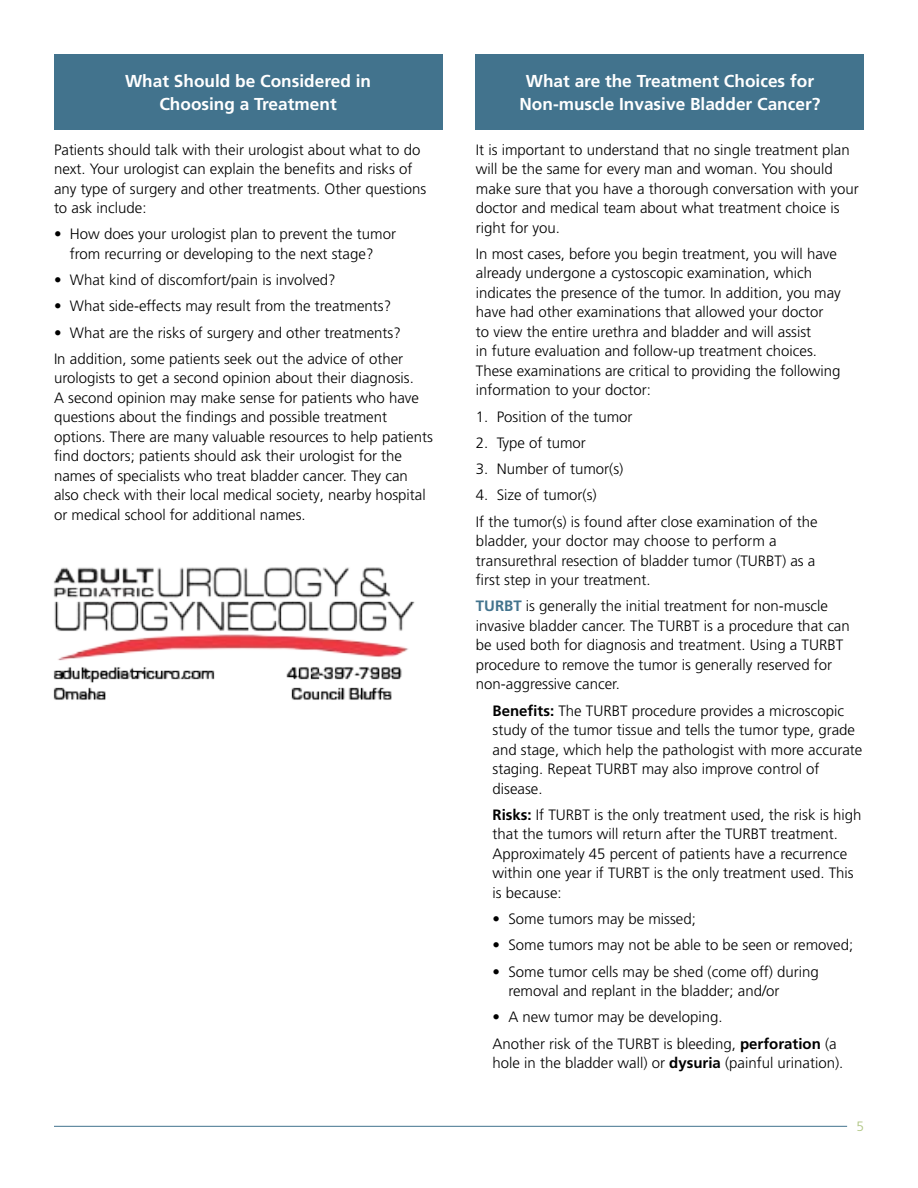
<style>
.page{position:relative;width:918px;height:1188px;background:#fff}
.page>*{position:absolute;margin:0;border:0;box-sizing:border-box;transform-origin:0 0}
.t1{font:700 17.25px/22.5px "Frutiger LT Pro";color:#fff;text-align:center}
.t2{font:300 15px/19.5px "Frutiger LT Pro";color:#000}
.t3{font:300 13.5px "Frutiger LT Pro";color:#acc37e}
.s1{font-weight:700;color:#42738d}
.s2{font-weight:700}
</style>
<div class="page">
<hr style="left:54px;top:1126px;width:793px;height:1px;background:#42738d">
<div style="left:54px;top:54px;width:388px;height:76px;background:#42738d"></div>
<div style="left:476px;top:54px;width:388px;height:76px;background:#42738d"></div>
<img style="left:53px;top:567px;width:362px;height:133px">
<p class="t1" style="left:125px;top:70px;width:248px">What Should be Considered in<br>Choosing a Treatment</p>
<p class="t1" style="left:519px;top:70px;width:302px">What are the Treatment Choices for<br>Non-muscle Invasive Bladder Cancer?</p>
<p class="t2" style="left:54px;top:140px;width:374px">Patients should talk with their urologist about what to do next. Your urologist can explain the benefits and risks of any type of surgery and other treatments. Other questions to ask include:</p>
<p class="t2" style="left:54px;top:225px;width:344px;text-align:center">• How does your urologist plan to prevent the tumor from recurring or developing to the next stage?</p>
<p class="t2" style="left:54px;top:270px;width:283px">• What kind of discomfort/pain is involved?</p>
<p class="t2" style="left:54px;top:297px;width:339px">• What side-effects may result from the treatments?</p>
<p class="t2" style="left:54px;top:319px;width:351px;line-height:26.2px">• What are the risks of surgery and other treatments?<br>In addition, some patients seek out the advice of other</p>
<p class="t2" style="left:54px;top:369px;width:380px">urologists to get a second opinion about their diagnosis.<br>A second opinion may make sense for patients who have questions about the findings and possible treatment options. There are many valuable resources to help patients find doctors; patients should ask their urologist for the names of specialists who treat bladder cancer. They can also check with their local medical society, nearby hospital or medical school for additional names.</p>
<p class="t2" style="left:476px;top:140px;width:384px">It is important to understand that no single treatment plan will be the same for every man and woman. You should make sure that you have a thorough conversation with your doctor and medical team about what treatment choice is right for you.</p>
<p class="t2" style="left:476px;top:244px;width:367px">In most cases, before you begin treatment, you will have already undergone a cystoscopic examination, which indicates the presence of the tumor. In addition, you may have had other examinations that allowed your doctor<br>to view the entire urethra and bladder and will assist<br>in future evaluation and follow-up treatment choices.<br>These examinations are critical to providing the following information to your doctor:</p>
<p class="t2" style="left:476px;top:407px;width:158px">1. Position of the tumor</p>
<p class="t2" style="left:476px;top:433px;width:112px">2. Type of tumor</p>
<p class="t2" style="left:476px;top:459px;width:149px">3. Number of tumor(s)</p>
<p class="t2" style="left:476px;top:482px;width:343px;line-height:26.2px">4. Size of tumor(s)<br>If the tumor(s) is found after close examination of the</p>
<p class="t2" style="left:476px;top:531px;width:341px">bladder, your doctor may choose to perform a transurethral resection of bladder tumor (TURBT) as a first step in your treatment.</p>
<p class="t2" style="left:476px;top:597px;width:375px"><span class="s1">TURBT</span> is generally the initial treatment for non-muscle invasive bladder cancer. The TURBT is a procedure that can be used both for diagnosis and treatment. Using a TURBT procedure to remove the tumor is generally reserved for non-aggressive cancer.</p>
<p class="t2" style="left:493px;top:701px;width:371px"><span class="s2">Benefits:</span> The TURBT procedure provides a microscopic study of the tumor tissue and tells the tumor type, grade and stage, which help the pathologist with more accurate staging. Repeat TURBT may also improve control of disease.</p>
<p class="t2" style="left:493px;top:805px;width:370px"><span class="s2">Risks:</span> If TURBT is the only treatment used, the risk is high that the tumors will return after the TURBT treatment.<br>Approximately 45 percent of patients have a recurrence within one year if TURBT is the only treatment used. This is because:</p>
<p class="t2" style="left:493px;top:909px;width:205px">• Some tumors may be missed;</p>
<p class="t2" style="left:493px;top:936px;width:362px">• Some tumors may not be able to be seen or removed;</p>
<p class="t2" style="left:508px;top:962px;width:312px;text-indent:-16px">• Some tumor cells may be shed (come off) during removal and replant in the bladder; and/or</p>
<p class="t2" style="left:493px;top:1004px;width:346px;line-height:26.2px">• A new tumor may be developing.<br>Another risk of the TURBT is bleeding, <span class="s2">perforation</span> (a</p>
<p class="t2" style="left:493px;top:1053px;width:352px">hole in the bladder wall) or <span class="s2">dysuria</span> (painful urination).</p>
<p class="t3" style="left:856px;top:1118px;width:9px">5</p>
</div>
